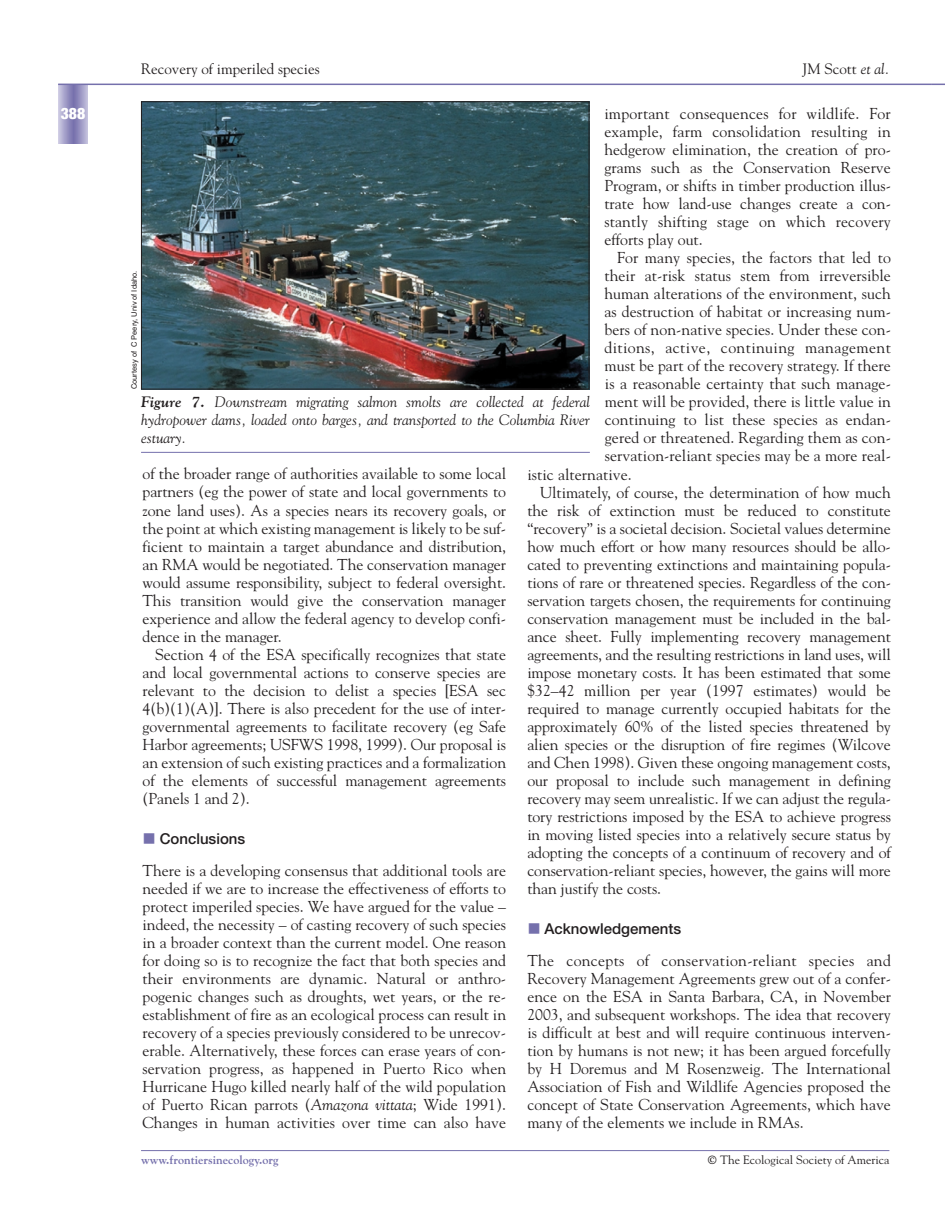
<style>
.page{position:relative;width:945px;height:1217px;background:#fff}
.page>*{position:absolute;margin:0;border:0;box-sizing:border-box;transform-origin:0 0}
.t1{font:15.75px/18px "Goudy";letter-spacing:-.005em;color:#231f20;text-align:justify}
.t2{font:15.75px "Goudy";letter-spacing:.025em;color:#231f20}
.t3{font:900 condensed 15.75px "Helvetica Neue";color:#fff}
.t4{font:italic 15px/18px "Goudy";color:#231f20;text-align:justify}
.t5{font:15px "Goudy";color:#231f20}
.t6{font:500 15px "Helvetica Neue";color:#231f20}
.t7{font:12px "Goudy";color:#231f20}
.t8{font:700 12px "Goudy";color:#7570ac}
.t9{font:7.5px "Helvetica";color:#231f20}
.s1{font-style:italic}
.s2{font-weight:700}
</style>
<div class="page">
<svg style="left:932px;top:84px;width:13px;height:1px"></svg>
<svg style="left:58px;top:85px;width:30px;height:59px;background:#9f9ac6"></svg>
<hr style="left:58px;top:84px;width:874px;height:1px;background:#7570ac">
<hr style="left:141px;top:1150px;width:748px;height:1px;background:#7570ac">
<img style="left:143px;top:103px;width:444px;height:284px">
<div style="left:141px;top:101px;width:448px;height:288px;border:1px solid #231f20"></div>
<hr style="left:141px;top:452px;width:449px;height:1px;background:#7570ac">
<p class="t3" style="left:61px;top:108px;width:26px">388</p>
<p class="t5" style="left:141px;top:62px;width:180px">Recovery of imperiled species</p>
<p class="t5" style="left:802px;top:62px;width:89px">JM Scott <span class="s1">et al.</span></p>
<p class="t1" style="left:604px;top:106px;width:288px">important consequences for wildlife. For example, farm consolidation resulting in hedgerow elimination, the creation of pro&shy;grams such as the Conservation Reserve Program, or shifts in timber production illus&shy;trate how land-use changes create a con&shy;stantly shifting stage on which recovery efforts play out.</p>
<p class="t1" style="left:617px;top:250px;width:275px">For many species, the factors that led to</p>
<p class="t1" style="left:604px;top:268px;width:288px">their at-risk status stem from irreversible</p>
<p class="t1" style="left:604px;top:286px;width:288px">human alterations of the environment, such</p>
<p class="t1" style="left:604px;top:304px;width:288px">as destruction of habitat or increasing num-</p>
<p class="t1" style="left:604px;top:322px;width:288px">bers of non-native species. Under these con-</p>
<p class="t2" style="left:604px;top:342px;width:288px">ditions, active, continuing management</p>
<p class="t1" style="left:604px;top:358px;width:288px">must be part of the recovery strategy. If there</p>
<p class="t1" style="left:605px;top:376px;width:288px">is a reasonable certainty that such manage-</p>
<p class="t1" style="left:605px;top:394px;width:288px">ment will be provided, there is little value in</p>
<p class="t1" style="left:605px;top:412px;width:288px">continuing to list these species as endan-</p>
<p class="t1" style="left:605px;top:430px;width:288px">gered or threatened. Regarding them as con-</p>
<p class="t1" style="left:605px;top:448px;width:288px">servation-reliant species may be a more real-</p>
<p class="t1" style="left:527px;top:466px;width:106px">istic alternative.</p>
<p class="t1" style="left:540px;top:484px;width:352px">Ultimately, of course, the determination of how much</p>
<p class="t1" style="left:527px;top:502px;width:365px">the risk of extinction must be reduced to constitute</p>
<p class="t1" style="left:527px;top:520px;width:365px">“recovery” is a societal decision. Societal values determine</p>
<p class="t1" style="left:527px;top:538px;width:365px">how much effort or how many resources should be allo-</p>
<p class="t1" style="left:527px;top:556px;width:365px">cated to preventing extinctions and maintaining popula-</p>
<p class="t1" style="left:527px;top:574px;width:365px">tions of rare or threatened species. Regardless of the con-</p>
<p class="t1" style="left:527px;top:592px;width:365px">servation targets chosen, the requirements for continuing</p>
<p class="t1" style="left:527px;top:610px;width:365px">conservation management must be included in the bal-</p>
<p class="t1" style="left:527px;top:628px;width:365px">ance sheet. Fully implementing recovery management</p>
<p class="t1" style="left:527px;top:646px;width:365px">agreements, and the resulting restrictions in land uses, will</p>
<p class="t1" style="left:527px;top:664px;width:365px">impose monetary costs. It has been estimated that some</p>
<p class="t1" style="left:527px;top:682px;width:365px">$32–42 million per year (1997 estimates) would be</p>
<p class="t1" style="left:527px;top:700px;width:365px">required to manage currently occupied habitats for the</p>
<p class="t1" style="left:527px;top:718px;width:365px">approximately 60% of the listed species threatened by</p>
<p class="t1" style="left:527px;top:736px;width:365px">alien species or the disruption of fire regimes (Wilcove</p>
<p class="t1" style="left:527px;top:754px;width:365px">and Chen 1998). Given these ongoing management costs,</p>
<p class="t1" style="left:527px;top:772px;width:365px">our proposal to include such management in defining</p>
<p class="t1" style="left:527px;top:790px;width:365px">recovery may seem unrealistic. If we can adjust the regula-</p>
<p class="t1" style="left:527px;top:808px;width:365px">tory restrictions imposed by the ESA to achieve progress</p>
<p class="t1" style="left:527px;top:826px;width:365px">in moving listed species into a relatively secure status by</p>
<p class="t1" style="left:527px;top:844px;width:365px">adopting the concepts of a continuum of recovery and of</p>
<p class="t1" style="left:527px;top:862px;width:365px">conservation-reliant species, however, the gains will more</p>
<p class="t1" style="left:527px;top:880px;width:135px">than justify the costs.</p>
<p class="t6" style="left:545px;top:923px;width:138px">Acknowledgements</p>
<p class="t1" style="left:527px;top:952px;width:365px">The concepts of conservation-reliant species and Recovery Management Agreements grew out of a confer&shy;ence on the ESA in Santa Barbara, CA, in November 2003, and subsequent workshops. The idea that recovery is difficult at best and will require continuous interven&shy;tion by humans is not new; it has been argued forcefully by H Doremus and M Rosenzweig. The International Association of Fish and Wildlife Agencies proposed the concept of State Conservation Agreements, which have many of the elements we include in RMAs.</p>
<p class="t9" style="left:131px;top:389px;width:120px;rotate:-90deg">Courtesy of C Peery, Univ of Idaho.</p>
<p class="t4" style="left:141px;top:394px;width:450px"><span class="s2">Figure 7.</span> Downstream migrating salmon smolts are collected at federal hydropower dams, loaded onto barges, and transported to the Columbia River estuary.</p>
<p class="t1" style="left:143px;top:466px;width:365px">of the broader range of authorities available to some local partners (eg the power of state and local governments to zone land uses). As a species nears its recovery goals, or the point at which existing management is likely to be suf&shy;ficient to maintain a target abundance and distribution, an RMA would be negotiated. The conservation manager would assume responsibility, subject to federal oversight.<br>This transition would give the conservation manager experience and allow the federal agency to develop confi&shy;dence in the manager.</p>
<p class="t1" style="left:143px;top:646px;width:365px;text-indent:13px">Section 4 of the ESA specifically recognizes that state and local governmental actions to conserve species are relevant to the decision to delist a species [ESA sec 4(b)(1)(A)]. There is also precedent for the use of inter&shy;governmental agreements to facilitate recovery (eg Safe Harbor agreements; USFWS 1998, 1999). Our proposal is an extension of such existing practices and a formalization of the elements of successful management agreements (Panels 1 and 2).</p>
<p class="t6" style="left:160px;top:833px;width:87px">Conclusions</p>
<p class="t1" style="left:143px;top:862px;width:365px">There is a developing consensus that additional tools are needed if we are to increase the effectiveness of efforts to protect imperiled species. We have argued for the value – indeed, the necessity – of casting recovery of such species in a broader context than the current model. One reason for doing so is to recognize the fact that both species and their environments are dynamic. Natural or anthro&shy;pogenic changes such as droughts, wet years, or the re&shy;establishment of fire as an ecological process can result in recovery of a species previously considered to be unrecov&shy;erable. Alternatively, these forces can erase years of con&shy;servation progress, as happened in Puerto Rico when Hurricane Hugo killed nearly half of the wild population of Puerto Rican parrots (<span class="s1">Amazona vittata</span>; Wide 1991).<br>Changes in human activities over time can also have</p>
<p class="t8" style="left:141px;top:1155px;width:139px">www.frontiersinecology.org</p>
<p class="t7" style="left:708px;top:1155px;width:183px"><span class="s2">©</span> The Ecological Society of America</p>
</div>
